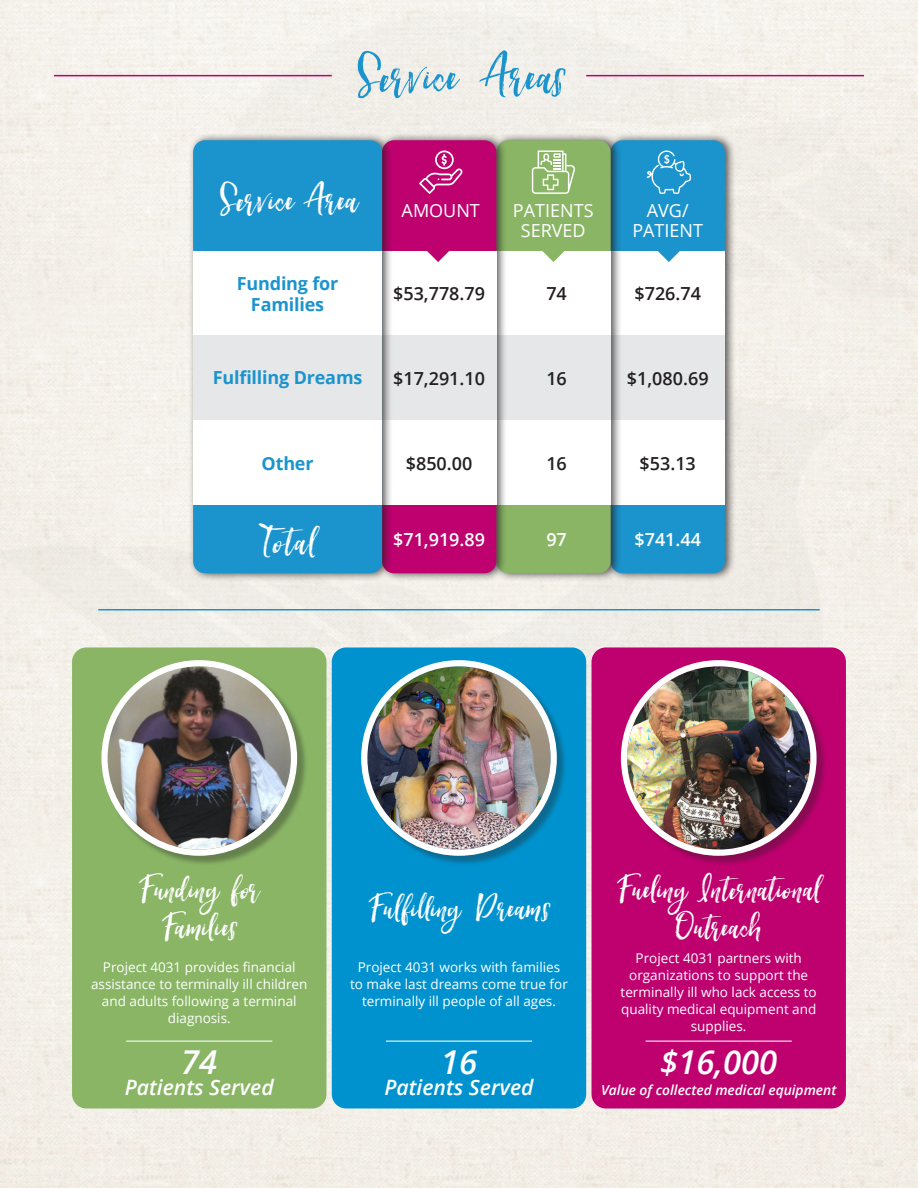
<style>
.page{position:relative;width:918px;height:1188px;background:#fff}
.page>*{position:absolute;margin:0;border:0;box-sizing:border-box;transform-origin:0 0}
.t1{font:67.5px "Hartley";letter-spacing:-.005em;color:#1b94ce}
.t2{font:49.5px "Hartley";color:#fff}
.t3{font:44.25px/38.1px "Hartley";color:#fff;text-align:center}
.t4{font:italic 600 32.85px "Open Sans";color:#fff}
.t5{font:italic 600 21.15px "Open Sans";color:#fff}
.t6{font:600 18px "Open Sans";color:#231f20}
.t7{font:700 18px/20.4px "Open Sans";letter-spacing:-.01em;color:#1b94ce;text-align:center}
.t8{font:18px/20.4px "Open Sans";color:#fff;text-align:center}
.t9{font:600 18px "Open Sans";color:#fff}
.t10{font:italic 600 13.8px "Open Sans";color:#fff}
.t11{font:13.5px/17px "Open Sans";color:#fff;text-align:center}
</style>
<div class="page">
<div style="left:0;top:0;width:918px;height:1082px;background:#f3f0e9"></div>
<div style="left:54px;top:448px;width:810px;height:686px;background:#f1eee7"></div>
<div style="left:54px;top:54px;width:394px;height:372px;background:#f4f0eb"></div>
<div style="left:470px;top:54px;width:394px;height:372px;background:#f2efe8"></div>
<div style="left:332px;top:647px;width:254px;height:461px;background:#0092ce;border-radius:14px"></div>
<div style="left:592px;top:647px;width:254px;height:461px;background:#bf006f;border-radius:14px"></div>
<div style="left:72px;top:647px;width:254px;height:461px;background:#89b565;border-radius:14px"></div>
<div style="left:103px;top:662px;width:205px;height:205px;background:#231f20;opacity:.35"></div>
<img style="left:108px;top:666px;width:183px;height:184px;border-radius:92px">
<div style="left:101px;top:660px;width:196px;height:196px;border:6px solid #fff;border-radius:50%"></div>
<div style="left:363px;top:662px;width:205px;height:205px;background:#231f20;opacity:.35"></div>
<img style="left:367px;top:666px;width:184px;height:184px;border-radius:92px">
<div style="left:361px;top:660px;width:196px;height:196px;border:6px solid #fff;border-radius:50%"></div>
<div style="left:623px;top:662px;width:204px;height:205px;background:#231f20;opacity:.35"></div>
<img style="left:627px;top:666px;width:183px;height:184px;border-radius:92px">
<div style="left:621px;top:660px;width:196px;height:196px;border:6px solid #fff;border-radius:50%"></div>
<hr style="left:126px;top:1041px;width:146px;height:1px;background:#fff">
<hr style="left:386px;top:1041px;width:146px;height:1px;background:#fff">
<hr style="left:646px;top:1041px;width:146px;height:1px;background:#fff">
<hr style="left:98px;top:609px;width:722px;height:1px;background:#1b94ce">
<div style="left:605px;top:132px;width:131px;height:450px;background:#231f20;opacity:.75"></div>
<div style="left:611px;top:140px;width:114px;height:433px;background:#1b94ce;border-radius:12px"></div>
<div style="left:611px;top:251px;width:114px;height:254px;background:#fff"></div>
<div style="left:611px;top:336px;width:114px;height:84px;background:#e6e7e9"></div>
<div style="left:491px;top:132px;width:131px;height:450px;background:#231f20;opacity:.75"></div>
<div style="left:496px;top:140px;width:115px;height:433px;background:#89b565;border-radius:12px"></div>
<div style="left:496px;top:251px;width:115px;height:254px;background:#fff"></div>
<div style="left:496px;top:336px;width:115px;height:84px;background:#e6e7e9"></div>
<div style="left:377px;top:132px;width:130px;height:450px;background:#231f20;opacity:.75"></div>
<div style="left:382px;top:140px;width:114px;height:433px;background:#bf006f;border-radius:12px"></div>
<div style="left:382px;top:251px;width:114px;height:254px;background:#fff"></div>
<div style="left:382px;top:336px;width:114px;height:84px;background:#e6e7e9"></div>
<div style="left:188px;top:132px;width:205px;height:450px;background:#231f20;opacity:.75"></div>
<div style="left:193px;top:140px;width:189px;height:433px;background:#1b94ce;border-radius:12px"></div>
<div style="left:193px;top:251px;width:189px;height:254px;background:#fff"></div>
<div style="left:193px;top:336px;width:189px;height:84px;background:#e6e7e9"></div>
<svg style="left:658px;top:251px;width:22px;height:11px"></svg>
<svg style="left:542px;top:251px;width:23px;height:11px"></svg>
<svg style="left:427px;top:251px;width:22px;height:11px"></svg>
<svg style="left:419px;top:150px;width:43px;height:44px"></svg>
<svg style="left:532px;top:151px;width:43px;height:43px"></svg>
<svg style="left:647px;top:150px;width:44px;height:44px"></svg>
<hr style="left:586px;top:75px;width:278px;height:1px;background:#bf006f">
<hr style="left:54px;top:75px;width:278px;height:1px;background:#bf006f">
<p class="t1" style="left:353px;top:27px;width:214px">Service Areas</p>
<p class="t2" style="left:217px;top:164px;width:143px">Service Area</p>
<p class="t7" style="left:237px;top:273px;width:103px">Funding for<br>Families</p>
<p class="t7" style="left:213px;top:367px;width:151px">Fulfilling Dreams</p>
<p class="t7" style="left:262px;top:452px;width:54px">Other</p>
<p class="t2" style="left:259px;top:506px;width:59px">Total</p>
<p class="t8" style="left:402px;top:200px;width:80px">AMOUNT</p>
<p class="t8" style="left:513px;top:200px;width:82px">PATIENTS<br>SERVED</p>
<p class="t8" style="left:632px;top:200px;width:72px">AVG/<br>PATIENT</p>
<p class="t6" style="left:393px;top:282px;width:93px">$53,778.79</p>
<p class="t6" style="left:546px;top:282px;width:22px">74</p>
<p class="t6" style="left:634px;top:282px;width:68px">$726.74</p>
<p class="t6" style="left:393px;top:366px;width:93px">$17,291.10</p>
<p class="t6" style="left:546px;top:366px;width:22px">16</p>
<p class="t6" style="left:627px;top:366px;width:83px">$1,080.69</p>
<p class="t6" style="left:406px;top:451px;width:68px">$850.00</p>
<p class="t6" style="left:546px;top:451px;width:22px">16</p>
<p class="t6" style="left:640px;top:451px;width:58px">$53.13</p>
<p class="t9" style="left:393px;top:527px;width:93px">$71,919.89</p>
<p class="t9" style="left:546px;top:527px;width:22px">97</p>
<p class="t9" style="left:634px;top:527px;width:68px">$741.44</p>
<p class="t3" style="left:139px;top:863px;width:124px">Funding for<br>Families</p>
<p class="t11" style="left:91px;top:958px;width:218px">Project 4031 provides financial assistance to terminally ill children and adults following a terminal diagnosis.</p>
<p class="t4" style="left:181px;top:1040px;width:38px">74</p>
<p class="t5" style="left:125px;top:1072px;width:151px">Patients Served</p>
<p class="t3" style="left:368px;top:882px;width:184px">Fulfilling Dreams</p>
<p class="t11" style="left:350px;top:958px;width:219px">Project 4031 works with families to make last dreams come true for terminally ill people of all ages.</p>
<p class="t4" style="left:441px;top:1040px;width:38px">16</p>
<p class="t5" style="left:384px;top:1072px;width:151px">Patients Served</p>
<p class="t3" style="left:616px;top:863px;width:206px">Fueling International<br>Outreach</p>
<p class="t11" style="left:621px;top:949px;width:198px">Project 4031 partners with organizations to support the terminally ill who lack access to quality medical equipment and supplies.</p>
<p class="t4" style="left:660px;top:1040px;width:119px">$16,000</p>
<p class="t10" style="left:601px;top:1080px;width:237px">Value of collected medical equipment</p>
</div>
